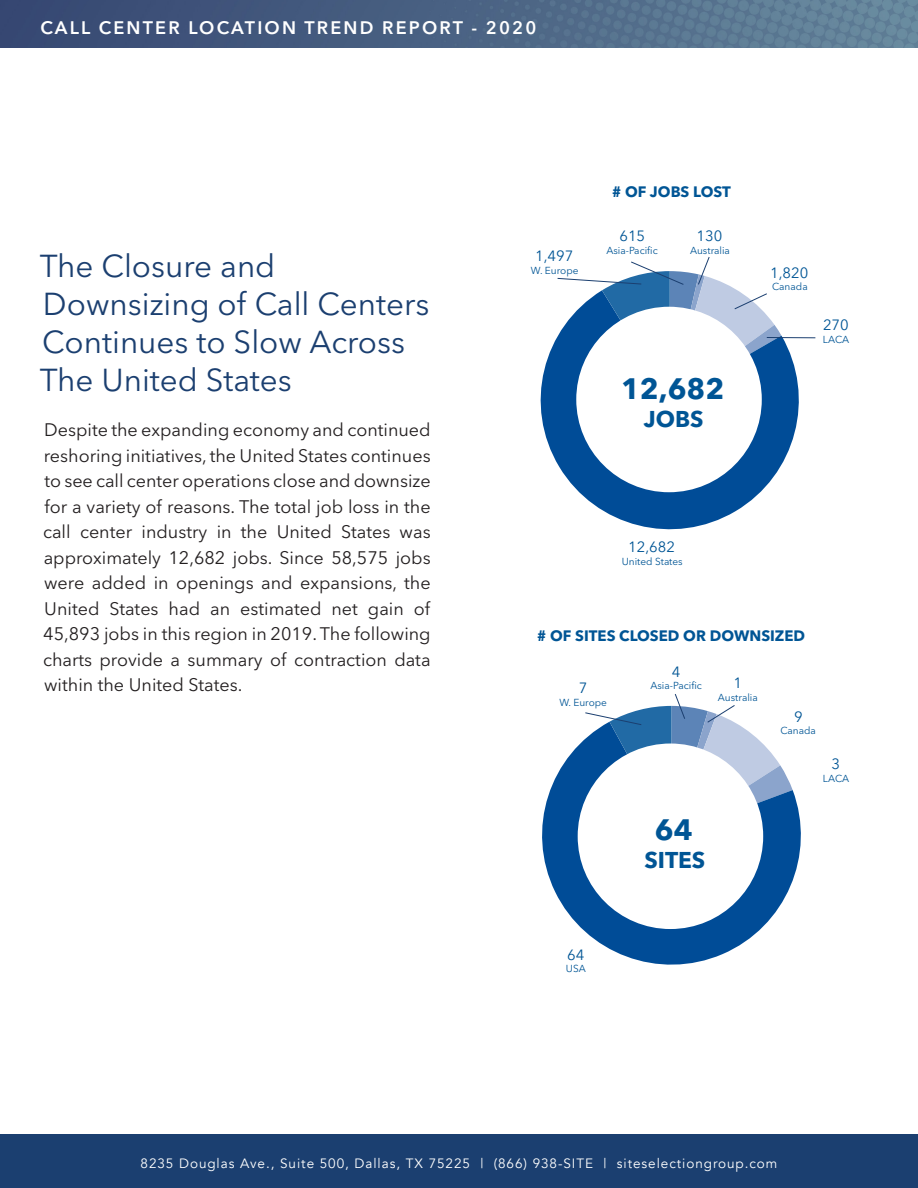
<style>
.page{position:relative;width:918px;height:1188px;background:#fff}
.page>*{position:absolute;margin:0;border:0;box-sizing:border-box;transform-origin:0 0}
.Sub_Section_Heading{font:31.5px/37.8px "Avenir Next LT Pro";color:#1b3f70}
.Sub_Section_Heading-2{font:700 29.25px "Avenir Next LT Pro";color:#005595}
.Sub_Section_Heading-3{font:700 22.65px "Avenir Next LT Pro";color:#005595}
.Body{font:18px/25.5px "Avenir Next LT Pro";color:#231f20;text-align:justify}
.t1{font:600 18px "Avenir Next LT Pro";letter-spacing:.12em;color:#fff}
.Sub_Section_Heading-4{font:700 15px "Avenir Next LT Pro";color:#005595}
.Sub_Section_Heading-5{font:14.85px "Avenir Next LT Pro";color:#005595}
.t2{font:13.5px "Avenir";letter-spacing:.07em;color:#fff}
.Sub_Section_Heading-6{font:10.05px "Avenir Next LT Pro";color:#005595}
</style>
<div class="page">
<div style="left:0;top:1134px;width:918px;height:54px;background:#1b3f70"></div>
<img style="left:0;top:0;width:918px;height:47px">
<svg style="left:540px;top:335px;width:276px;height:195px;fill:#004c97"></svg>
<svg style="left:542px;top:740px;width:259px;height:225px;fill:#004c97"></svg>
<div style="left:576px;top:307px;width:186px;height:185px;background:#fff;border-radius:50%"></div>
<div style="left:578px;top:744px;width:185px;height:185px;background:#fff;border-radius:50%"></div>
<svg style="left:584px;top:694px;width:209px;height:141px"></svg>
<svg style="left:557px;top:257px;width:224px;height:143px"></svg>
<hr style="left:767px;top:337px;width:48px;height:1px;background:#1b3f70">
<p class="t1" style="left:40px;top:17px;width:497px">CALL CENTER LOCATION TREND REPORT - 2020</p>
<p class="Sub_Section_Heading" style="left:40px;top:247px;width:391px">The Closure and<br>Downsizing of Call Centers<br>Continues to Slow Across<br>The United States</p>
<p class="Body" style="left:43px;top:417px;width:389px">Despite the expanding economy and continued reshoring initiatives, the United States continues to see call center operations close and downsize for a variety of reasons. The total job loss in the call center industry in the United States was approximately 12,682 jobs. Since 58,575 jobs were added in openings and expansions, the United States had an estimated net gain of 45,893 jobs in this region in 2019. The following charts provide a summary of contraction data within the United States.</p>
<p class="Sub_Section_Heading-5" style="left:535px;top:247px;width:40px">1,497</p>
<p class="Sub_Section_Heading-6" style="left:531px;top:264px;width:49px">W. Europe</p>
<p class="Sub_Section_Heading-4" style="left:612px;top:183px;width:120px"># OF JOBS LOST</p>
<p class="Sub_Section_Heading-5" style="left:619px;top:227px;width:27px">615</p>
<p class="Sub_Section_Heading-6" style="left:606px;top:244px;width:53px">Asia-Pacific</p>
<p class="Sub_Section_Heading-5" style="left:697px;top:227px;width:27px">130</p>
<p class="Sub_Section_Heading-6" style="left:690px;top:244px;width:42px">Australia</p>
<p class="Sub_Section_Heading-2" style="left:621px;top:370px;width:105px">12,682</p>
<p class="Sub_Section_Heading-3" style="left:644px;top:405px;width:61px">JOBS</p>
<p class="Sub_Section_Heading-5" style="left:770px;top:264px;width:40px">1,820</p>
<p class="Sub_Section_Heading-6" style="left:772px;top:281px;width:37px">Canada</p>
<p class="Sub_Section_Heading-5" style="left:823px;top:316px;width:27px">270</p>
<p class="Sub_Section_Heading-6" style="left:823px;top:333px;width:28px">LACA</p>
<p class="Sub_Section_Heading-5" style="left:628px;top:538px;width:48px">12,682</p>
<p class="Sub_Section_Heading-6" style="left:622px;top:555px;width:63px">United States</p>
<p class="Sub_Section_Heading-4" style="left:537px;top:626px;width:269px"># OF SITES CLOSED OR DOWNSIZED</p>
<p class="Sub_Section_Heading-5" style="left:579px;top:679px;width:10px">7</p>
<p class="Sub_Section_Heading-6" style="left:559px;top:696px;width:49px">W. Europe</p>
<p class="Sub_Section_Heading-5" style="left:672px;top:663px;width:10px">4</p>
<p class="Sub_Section_Heading-6" style="left:650px;top:680px;width:53px">Asia-Pacific</p>
<p class="Sub_Section_Heading-5" style="left:733px;top:674px;width:10px">1</p>
<p class="Sub_Section_Heading-6" style="left:718px;top:691px;width:42px">Australia</p>
<p class="Sub_Section_Heading-5" style="left:794px;top:708px;width:10px">9</p>
<p class="Sub_Section_Heading-6" style="left:780px;top:725px;width:37px">Canada</p>
<p class="Sub_Section_Heading-5" style="left:832px;top:755px;width:10px">3</p>
<p class="Sub_Section_Heading-6" style="left:823px;top:772px;width:28px">LACA</p>
<p class="Sub_Section_Heading-2" style="left:655px;top:811px;width:39px">64</p>
<p class="Sub_Section_Heading-3" style="left:644px;top:846px;width:63px">SITES</p>
<p class="Sub_Section_Heading-5" style="left:567px;top:945px;width:19px">64</p>
<p class="Sub_Section_Heading-6" style="left:566px;top:962px;width:21px">USA</p>
<p class="t2" style="left:141px;top:1155px;width:638px">8235 Douglas Ave., Suite 500, Dallas, TX 75225 | (866) 938-SITE | siteselectiongroup.com</p>
</div>
